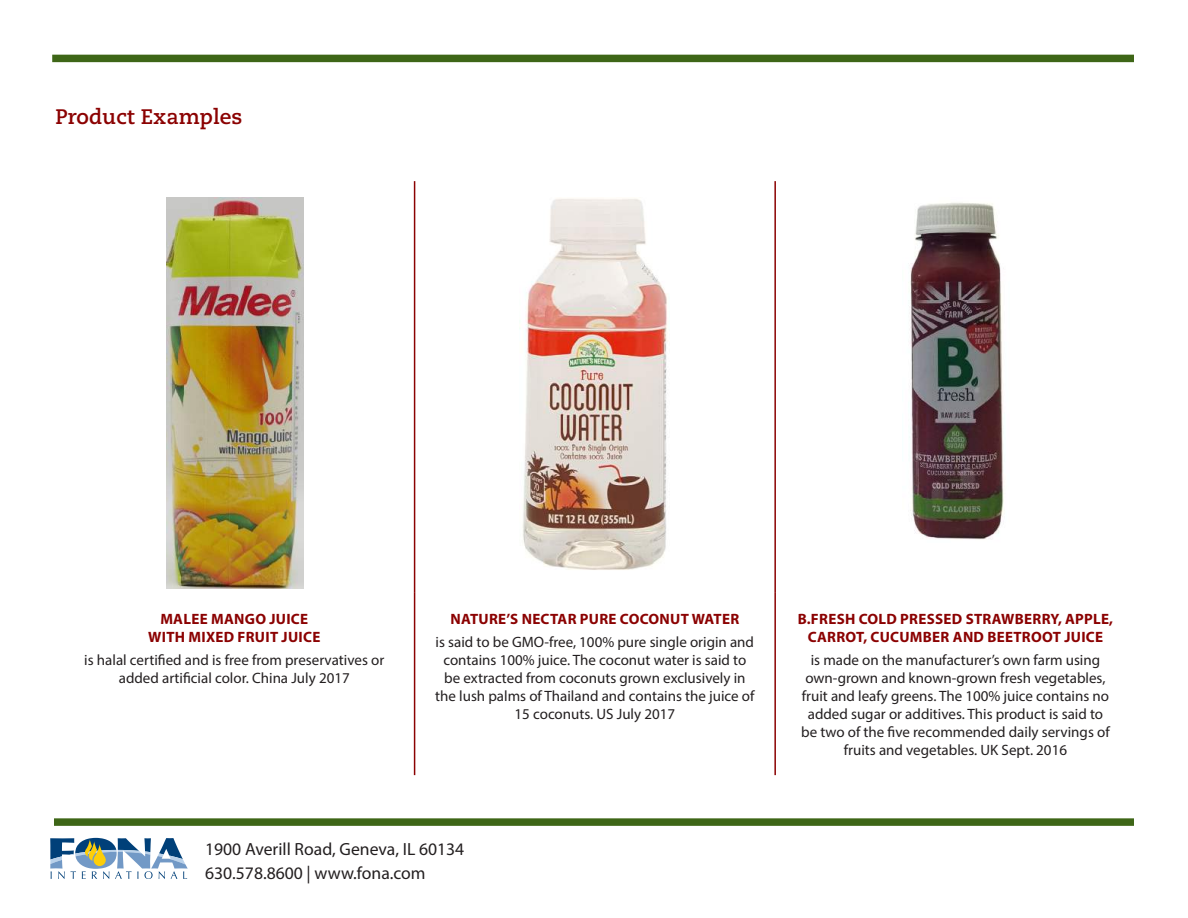
<style>
.page{position:relative;width:1188px;height:918px;background:#fff}
.page>*{position:absolute;margin:0;border:0;box-sizing:border-box;transform-origin:0 0}
.t1{font:700 21px "Caecilia LT Std";color:#8b0202}
.t2{font:17.7px/24.3px "Myriad Pro";color:#231f20}
.t3{font:15px/18px "Myriad Pro";color:#231f20;text-align:center}
.t4{font:700 15px/18px "Myriad Pro";letter-spacing:.02em;color:#8b0202;text-align:center}
</style>
<div class="page">
<svg style="left:50px;top:838px;width:138px;height:41px"></svg>
<div style="left:54px;top:818px;width:1080px;height:8px;background:#3e6617"></div>
<hr style="left:414px;top:181px;width:1px;height:412px;background:#8b0202">
<hr style="left:774px;top:181px;width:2px;height:412px;background:#8b0202">
<hr style="left:414px;top:593px;width:1px;height:182px;background:#8b0202">
<hr style="left:774px;top:593px;width:2px;height:182px;background:#8b0202">
<div style="left:52px;top:55px;width:1082px;height:7px;background:#3e6617"></div>
<img style="left:166px;top:198px;width:138px;height:391px">
<img style="left:522px;top:198px;width:146px;height:372px">
<img style="left:909px;top:202px;width:96px;height:338px">
<h1 class="t1" style="left:56px;top:104px;width:188px">Product Examples</h1>
<p class="t4" style="left:148px;top:610px;width:174px">MALEE MANGO JUICE<br>WITH MIXED FRUIT JUICE</p>
<p class="t3" style="left:84px;top:651px;width:301px">is halal certified and is free from preservatives or added artificial color. China July 2017</p>
<p class="t4" style="left:451px;top:610px;width:290px">NATURE’S NECTAR PURE COCONUT WATER</p>
<p class="t3" style="left:435px;top:633px;width:321px">is said to be GMO-free, 100% pure single origin and contains 100% juice. The coconut water is said to be extracted from coconuts grown exclusively in the lush palms of Thailand and contains the juice of 15 coconuts. US July 2017</p>
<p class="t2" style="left:205px;top:836px;width:261px">1900 Averill Road, Geneva, IL 60134<br>630.578.8600 | www.fona.com</p>
<p class="t4" style="left:798px;top:610px;width:317px">B.FRESH COLD PRESSED STRAWBERRY, APPLE,<br>CARROT, CUCUMBER AND BEETROOT JUICE</p>
<p class="t3" style="left:801px;top:651px;width:310px">is made on the manufacturer’s own farm using own-grown and known-grown fresh vegetables, fruit and leafy greens. The 100% juice contains no added sugar or additives. This product is said to be two of the five recommended daily servings of fruits and vegetables. UK Sept. 2016</p>
</div>
